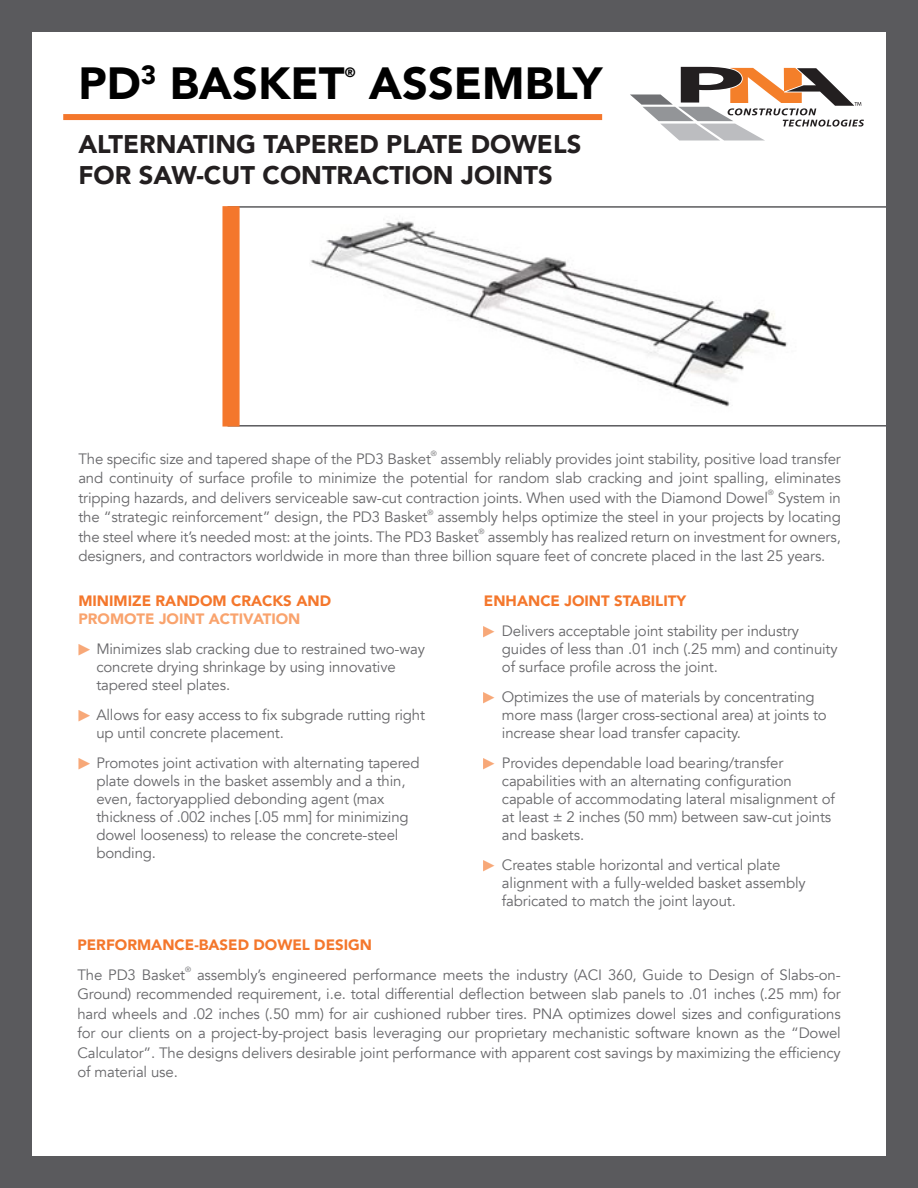
<style>
.page{position:relative;width:918px;height:1188px;background:#fff}
.page>*{position:absolute;margin:0;border:0;box-sizing:border-box;transform-origin:0 0}
.t1{font:900 45px "Avenir";color:#000}
.t2{font:700 39px "Helvetica";color:#f4772c}
.t3{font:900 25.5px/30.6px "Avenir";color:#231f20}
.t4{font:15px/18px "Avenir";letter-spacing:-.01em;color:#67676a}
.t5{font:900 15px/18px "Avenir";color:#f4772c}
.t6{font:900 13.5px "Avenir";color:#000}
.t7{font:7.5px "Avenir";color:#67676a}
.s1{color:#f9a36d}
</style>
<div class="page">
<div style="left:228px;top:206px;width:690px;height:221px;border:2px solid #5a5a5d"></div>
<div style="left:222px;top:206px;width:18px;height:221px;background:#f4772c;border:2px solid #f4772c"></div>
<img style="left:310px;top:219px;width:478px;height:188px">
<div style="left:0;top:0;width:918px;height:32px;background:#5a5a5d"></div>
<div style="left:886px;top:0;width:32px;height:1188px;background:#5a5a5d"></div>
<div style="left:0;top:1156px;width:918px;height:32px;background:#5a5a5d"></div>
<div style="left:0;top:0;width:32px;height:1188px;background:#5a5a5d"></div>
<div style="left:63px;top:114px;width:539px;height:6px;background:#f4772c"></div>
<svg style="left:630px;top:67px;width:234px;height:73px"></svg>
<p class="t1" style="left:78px;top:45px;width:268px">PD<sup>3</sup> BASKET</p>
<p class="t6" style="left:345px;top:60px;width:12px">®</p>
<p class="t1" style="left:369px;top:45px;width:235px">ASSEMBLY</p>
<p class="t3" style="left:78px;top:128px;width:504px">ALTERNATING TAPERED PLATE DOWELS<br>FOR SAW-CUT CONTRACTION JOINTS</p>
<p class="t4" style="left:78px;top:450px;width:354px">The specific size and tapered shape of the PD3 Basket</p>
<p class="t7" style="left:431px;top:449px;width:7px">®</p>
<p class="t4" style="left:78px;top:449px;width:764px;line-height:19.5px;text-align:justify;text-indent:362px">assembly reliably provides joint stability, positive load transfer and continuity of surface profile to minimize the potential for random slab cracking and joint spalling, eliminates tripping hazards, and delivers serviceable saw-cut contraction joints. When used with the Diamond Dowel</p>
<p class="t7" style="left:768px;top:488px;width:8px">®</p>
<p class="t4" style="left:778px;top:489px;width:64px">System in</p>
<p class="t4" style="left:78px;top:509px;width:351px">the “strategic reinforcement” design, the PD3 Basket</p>
<p class="t7" style="left:427px;top:508px;width:7px">®</p>
<p class="t4" style="left:78px;top:508px;width:764px;line-height:19.5px;text-indent:359px">assembly helps optimize the steel in your projects by locating the steel where it’s needed most: at the joints. The PD3 Basket</p>
<p class="t7" style="left:479px;top:527px;width:7px">®</p>
<p class="t4" style="left:78px;top:527px;width:764px;line-height:19.5px;text-indent:409px">assembly has realized return on investment for owners, designers, and contractors worldwide in more than three billion square feet of concrete placed in the last 25 years.</p>
<p class="t5" style="left:78px;top:592px;width:254px">MINIMIZE RANDOM CRACKS AND<br><span class="s1">PROMOTE JOINT ACTIVATION</span></p>
<h2 class="t2" style="left:69px;top:627px;width:27px">‣</h2>
<p class="t4" style="left:96px;top:641px;width:330px">Minimizes slab cracking due to restrained two-way concrete drying shrinkage by using innovative tapered steel plates.</p>
<h2 class="t2" style="left:69px;top:693px;width:27px">‣</h2>
<p class="t4" style="left:96px;top:707px;width:330px">Allows for easy access to fix subgrade rutting right up until concrete placement.</p>
<h2 class="t2" style="left:69px;top:741px;width:27px">‣</h2>
<p class="t4" style="left:96px;top:755px;width:325px">Promotes joint activation with alternating tapered plate dowels in the basket assembly and a thin, even, factoryapplied debonding agent (max thickness of .002 inches [.05 mm] for minimizing dowel looseness) to release the concrete-steel bonding.</p>
<p class="t5" style="left:484px;top:592px;width:204px">ENHANCE JOINT STABILITY</p>
<h2 class="t2" style="left:475px;top:609px;width:27px">‣</h2>
<p class="t4" style="left:502px;top:623px;width:337px">Delivers acceptable joint stability per industry guides of less than .01 inch (.25 mm) and continuity of surface profile across the joint.</p>
<h2 class="t2" style="left:475px;top:675px;width:27px">‣</h2>
<p class="t4" style="left:502px;top:689px;width:326px">Optimizes the use of materials by concentrating more mass (larger cross-sectional area) at joints to increase shear load transfer capacity.</p>
<h2 class="t2" style="left:475px;top:741px;width:27px">‣</h2>
<p class="t4" style="left:502px;top:755px;width:334px">Provides dependable load bearing/transfer capabilities with an alternating configuration capable of accommodating lateral misalignment of at least ± 2 inches (50 mm) between saw-cut joints and baskets.</p>
<h2 class="t2" style="left:475px;top:843px;width:27px">‣</h2>
<p class="t4" style="left:502px;top:857px;width:305px">Creates stable horizontal and vertical plate alignment with a fully-welded basket assembly fabricated to match the joint layout.</p>
<p class="t5" style="left:77px;top:935px;width:296px">PERFORMANCE-BASED DOWEL DESIGN</p>
<p class="t4" style="left:77px;top:966px;width:109px">The PD3 Basket</p>
<p class="t7" style="left:185px;top:965px;width:7px">®</p>
<p class="t4" style="left:77px;top:965px;width:765px;line-height:19.5px;text-align:justify;text-indent:120px">assembly’s engineered performance meets the industry (ACI 360, Guide to Design of Slabs-on-Ground) recommended requirement, i.e. total differential deflection between slab panels to .01 inches (.25 mm) for hard wheels and .02 inches (.50 mm) for air cushioned rubber tires. PNA optimizes dowel sizes and configurations for our clients on a project-by-project basis leveraging our proprietary mechanistic software known as the “Dowel Calculator”. The designs delivers desirable joint performance with apparent cost savings by maximizing the efficiency of material use.</p>
</div>
